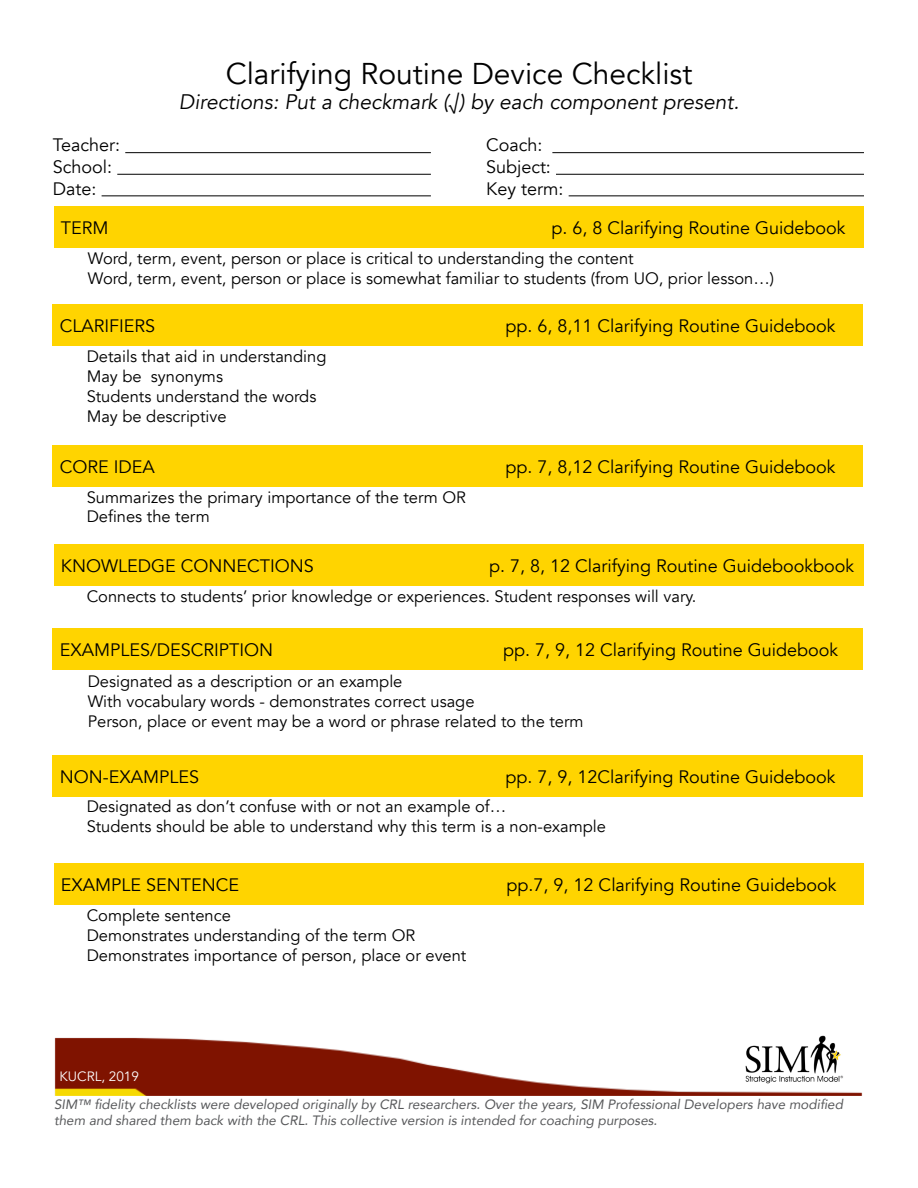
<style>
.page{position:relative;width:918px;height:1188px;background:#fff}
.page>*{position:absolute;margin:0;border:0;box-sizing:border-box;transform-origin:0 0}
.t1{font:30px "Avenir";color:#000}
.t2{font:italic 21px "Avenir";color:#000}
.t3{font:18px/21.6px "Avenir";color:#000}
.t4{font:16.5px/19.8px "Avenir";color:#000}
.t5{font:italic 13.5px/16.2px "Avenir";color:#58595b}
.t6{font:13.5px "Avenir";color:#fff}
</style>
<div class="page">
<img style="left:54px;top:1038px;width:809px;height:57px">
<img style="left:744px;top:1035px;width:102px;height:54px">
<hr style="left:125px;top:152px;width:306px;height:1px;background:#000">
<hr style="left:117px;top:174px;width:314px;height:1px;background:#000">
<hr style="left:102px;top:195px;width:329px;height:1px;background:#000">
<hr style="left:552px;top:152px;width:312px;height:1px;background:#000">
<hr style="left:556px;top:174px;width:308px;height:1px;background:#000">
<hr style="left:569px;top:195px;width:295px;height:1px;background:#000">
<div style="left:53px;top:305px;width:810px;height:41px;background:#ffd400"></div>
<div style="left:54px;top:207px;width:810px;height:41px;background:#ffd400"></div>
<div style="left:53px;top:445px;width:810px;height:41px;background:#ffd400"></div>
<div style="left:54px;top:544px;width:810px;height:41px;background:#ffd400"></div>
<div style="left:53px;top:629px;width:810px;height:41px;background:#ffd400"></div>
<div style="left:53px;top:756px;width:810px;height:41px;background:#ffd400"></div>
<div style="left:54px;top:864px;width:810px;height:41px;background:#ffd400"></div>
<h1 class="t1" style="left:226px;top:56px;width:468px">Clarifying Routine Device Checklist</h1>
<p class="t2" style="left:179px;top:89px;width:562px">Directions: Put a checkmark (√) by each component present.</p>
<p class="t3" style="left:53px;top:135px;width:69px">Teacher:<br>School:<br>Date:</p>
<p class="t3" style="left:486px;top:135px;width:79px">Coach:<br>Subject:<br>Key term:</p>
<p class="t3" style="left:61px;top:218px;width:49px">TERM</p>
<p class="t3" style="left:552px;top:218px;width:296px">p. 6, 8 Clarifying Routine Guidebook</p>
<p class="t4" style="left:88px;top:249px;width:688px">Word, term, event, person or place is critical to understanding the content<br>Word, term, event, person or place is somewhat familiar to students (from UO, prior lesson…)</p>
<p class="t3" style="left:60px;top:315px;width:97px">CLARIFIERS</p>
<p class="t3" style="left:506px;top:315px;width:332px">pp. 6, 8,11 Clarifying Routine Guidebook</p>
<p class="t4" style="left:87px;top:347px;width:241px">Details that aid in understanding<br>May be synonyms<br>Students understand the words<br>May be descriptive</p>
<p class="t3" style="left:60px;top:456px;width:97px">CORE IDEA</p>
<p class="t3" style="left:506px;top:456px;width:332px">pp. 7, 8,12 Clarifying Routine Guidebook</p>
<p class="t4" style="left:87px;top:487px;width:381px">Summarizes the primary importance of the term OR<br>Defines the term</p>
<p class="t3" style="left:61px;top:555px;width:255px">KNOWLEDGE CONNECTIONS</p>
<p class="t3" style="left:489px;top:555px;width:367px">p. 7, 8, 12 Clarifying Routine Guidebookbook</p>
<p class="t4" style="left:87px;top:587px;width:611px">Connects to students’ prior knowledge or experiences. Student responses will vary.</p>
<p class="t3" style="left:60px;top:639px;width:215px">EXAMPLES/DESCRIPTION</p>
<p class="t3" style="left:503px;top:639px;width:337px">pp. 7, 9, 12 Clarifying Routine Guidebook</p>
<p class="t4" style="left:88px;top:672px;width:497px">Designated as a description or an example<br>With vocabulary words - demonstrates correct usage<br>Person, place or event may be a word or phrase related to the term</p>
<p class="t3" style="left:60px;top:766px;width:141px">NON-EXAMPLES</p>
<p class="t3" style="left:506px;top:766px;width:332px">pp. 7, 9, 12Clarifying Routine Guidebook</p>
<p class="t4" style="left:87px;top:797px;width:521px">Designated as don’t confuse with or not an example of…<br>Students should be able to understand why this term is a non-example</p>
<p class="t3" style="left:61px;top:875px;width:180px">EXAMPLE SENTENCE</p>
<p class="t3" style="left:507px;top:875px;width:332px">pp.7, 9, 12 Clarifying Routine Guidebook</p>
<p class="t4" style="left:87px;top:906px;width:381px">Complete sentence<br>Demonstrates understanding of the term OR<br>Demonstrates importance of person, place or event</p>
<p class="t6" style="left:59px;top:1068px;width:81px">KUCRL, 2019</p>
<p class="t5" style="left:54px;top:1096px;width:791px">SIM™ fidelity checklists were developed originally by CRL researchers. Over the years, SIM Professional Developers have modified them and shared them back with the CRL. This collective version is intended for coaching purposes.</p>
</div>
